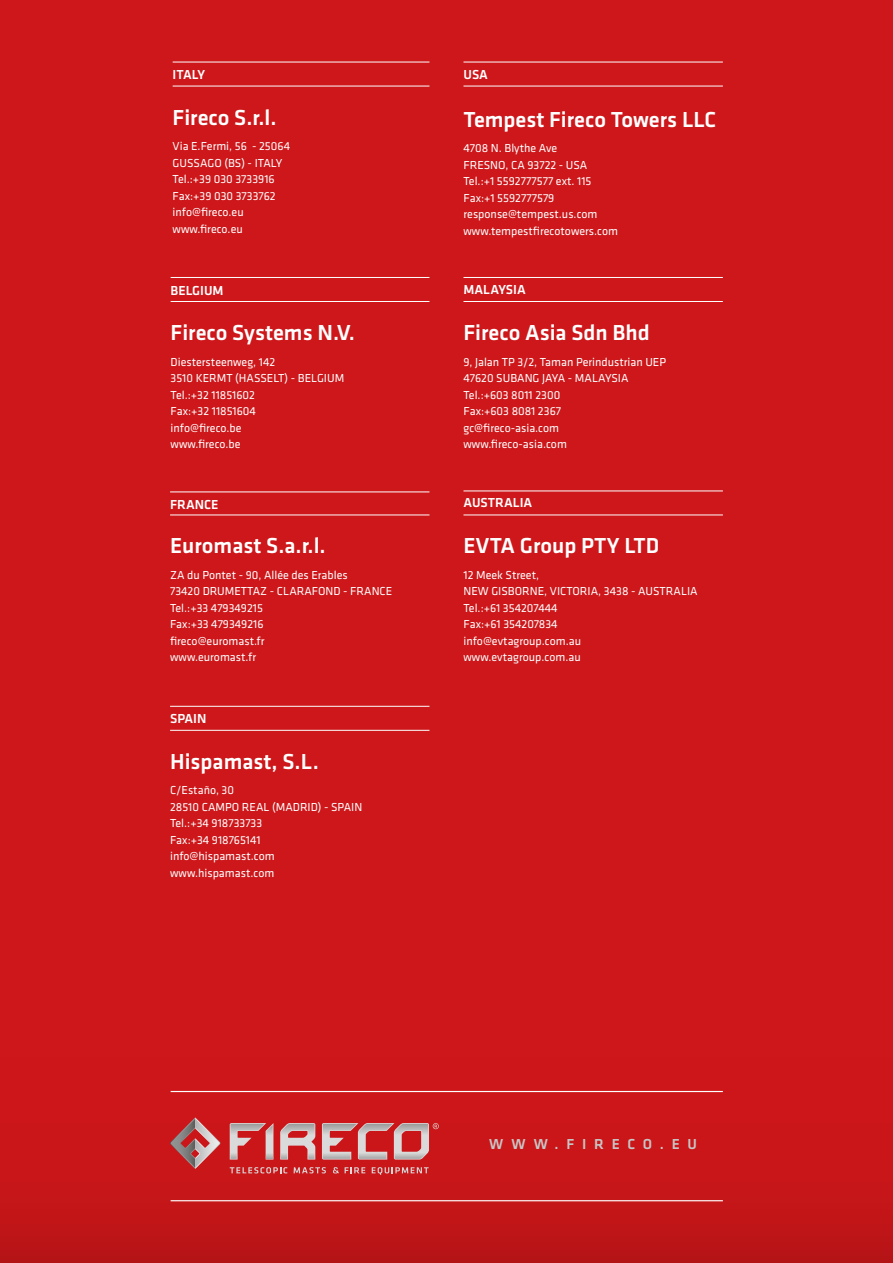
<style>
.page{position:relative;width:893px;height:1263px;background:#cd171a}
.page>*{position:absolute;margin:0;border:0;box-sizing:border-box;transform-origin:0 0}
.t1{font:500 22.5px "Klavika";color:#fff}
.t2{font:500 15px "Klavika";letter-spacing:.52em;color:#c6c6c6}
.t3{font:500 13.5px "Klavika";color:#fff}
.t4{font:12px/16.5px "Klavika";color:#fff}
</style>
<div class="page">
<div style="left:0;top:956px;width:893px;height:307px;background:linear-gradient(to bottom,#d2181b,#c01518)"></div>
<hr style="left:171px;top:1200px;width:552px;height:1px;background:#fff">
<hr style="left:171px;top:1091px;width:552px;height:1px;background:#fff">
<hr style="left:173px;top:62px;width:256px;height:1px;background:#fff">
<hr style="left:173px;top:86px;width:256px;height:1px;background:#fff">
<hr style="left:170px;top:515px;width:259px;height:1px;background:#fff">
<hr style="left:170px;top:491px;width:259px;height:1px;background:#fff">
<hr style="left:171px;top:277px;width:258px;height:1px;background:#fff">
<hr style="left:171px;top:301px;width:258px;height:1px;background:#fff">
<hr style="left:170px;top:706px;width:259px;height:1px;background:#fff">
<hr style="left:170px;top:730px;width:259px;height:1px;background:#fff">
<hr style="left:463px;top:62px;width:260px;height:1px;background:#fff">
<hr style="left:463px;top:86px;width:260px;height:1px;background:#fff">
<hr style="left:463px;top:277px;width:260px;height:1px;background:#fff">
<hr style="left:463px;top:301px;width:260px;height:1px;background:#fff">
<hr style="left:463px;top:491px;width:260px;height:1px;background:#fff">
<hr style="left:463px;top:515px;width:260px;height:1px;background:#fff">
<svg style="left:170px;top:1117px;width:50px;height:52px"></svg>
<svg style="left:230px;top:1167px;width:57px;height:6px"></svg>
<svg style="left:294px;top:1167px;width:32px;height:6px"></svg>
<svg style="left:345px;top:1167px;width:20px;height:6px"></svg>
<svg style="left:372px;top:1167px;width:57px;height:8px"></svg>
<svg style="left:333px;top:1167px;width:6px;height:6px"></svg>
<svg style="left:230px;top:1123px;width:209px;height:36px"></svg>
<p class="t3" style="left:173px;top:67px;width:34px">ITALY</p>
<h1 class="t1" style="left:173px;top:105px;width:105px">Fireco S.r.l.</h1>
<p class="t4" style="left:173px;top:138px;width:119px">Via E.Fermi, 56 - 25064<br>GUSSAGO (BS) - ITALY<br>Tel.:+39 030 3733916<br>Fax:+39 030 3733762 info@fireco.eu www.fireco.eu</p>
<p class="t3" style="left:171px;top:283px;width:54px">BELGIUM</p>
<h1 class="t1" style="left:171px;top:320px;width:186px">Fireco Systems N.V.</h1>
<p class="t4" style="left:171px;top:353px;width:175px">Diestersteenweg, 142<br>3510 KERMT (HASSELT) - BELGIUM<br>Tel.:+32 11851602<br>Fax:+32 11851604<br>info@fireco.be<br>www.fireco.be</p>
<p class="t3" style="left:170px;top:497px;width:50px">FRANCE</p>
<h1 class="t1" style="left:170px;top:533px;width:157px">Euromast S.a.r.l.</h1>
<p class="t4" style="left:170px;top:567px;width:224px">ZA du Pontet - 90, Allée des Erables<br>73420 DRUMETTAZ - CLARAFOND - FRANCE<br>Tel.:+33 479349215<br>Fax:+33 479349216<br>fireco@euromast.fr<br>www.euromast.fr</p>
<p class="t3" style="left:170px;top:711px;width:38px">SPAIN</p>
<h1 class="t1" style="left:170px;top:749px;width:150px">Hispamast, S.L.</h1>
<p class="t4" style="left:170px;top:782px;width:194px">C/Estaño, 30<br>28510 CAMPO REAL (MADRID) - SPAIN<br>Tel.:+34 918733733<br>Fax:+34 918765141 info@hispamast.com www.hispamast.com</p>
<p class="t3" style="left:463px;top:67px;width:26px">USA</p>
<h1 class="t1" style="left:463px;top:107px;width:254px">Tempest Fireco Towers LLC</h1>
<p class="t4" style="left:463px;top:140px;width:156px">4708 N. Blythe Ave<br>FRESNO, CA 93722 - USA<br>Tel.:+1 5592777577 ext. 115<br>Fax:+1 5592777579 response@tempest.us.com www.tempestfirecotowers.com</p>
<p class="t3" style="left:463px;top:282px;width:64px">MALAYSIA</p>
<h1 class="t1" style="left:463px;top:320px;width:188px">Fireco Asia Sdn Bhd</h1>
<p class="t4" style="left:463px;top:353px;width:204px">9, Jalan TP 3/2, Taman Perindustrian UEP<br>47620 SUBANG JAYA - MALAYSIA<br>Tel.:+603 8011 2300<br>Fax:+603 8081 2367<br>gc@fireco-asia.com<br>www.fireco-asia.com</p>
<p class="t3" style="left:463px;top:495px;width:70px">AUSTRALIA</p>
<h1 class="t1" style="left:463px;top:534px;width:197px">EVTA Group PTY LTD</h1>
<p class="t4" style="left:463px;top:567px;width:236px">12 Meek Street,<br>NEW GISBORNE, VICTORIA, 3438 - AUSTRALIA<br>Tel.:+61 354207444<br>Fax:+61 354207834<br>info@evtagroup.com.au www.evtagroup.com.au</p>
<p class="t2" style="left:489px;top:1136px;width:209px">WWW.FIRECO.EU</p>
</div>
